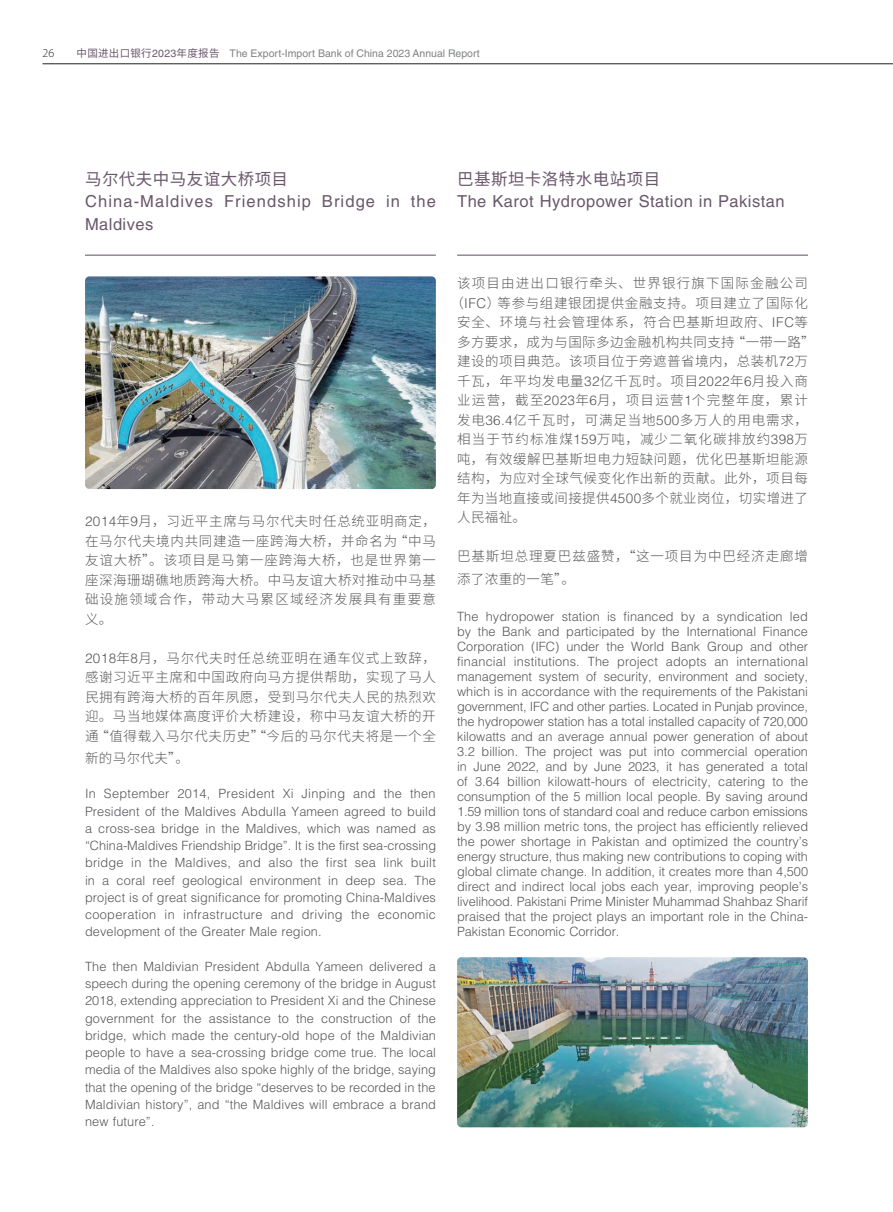
<style>
.page{position:relative;width:893px;height:1212px;background:#fff}
.page>*{position:absolute;margin:0;border:0;box-sizing:border-box;transform-origin:0 0}
.t1{font:16.5px/22.5px "Helvetica LT Std";letter-spacing:.065em;color:#6a576c}
.t2{font:16.5px "Helvetica LT Std";letter-spacing:.03em;color:#6a576c}
.t3{font:16.5px "Source Han Sans CN";letter-spacing:.03em;color:#6a576c}
.t4{font:300 13.5px/19.5px "Source Han Sans CN";letter-spacing:.05em;color:#57585a;text-align:justify}
.t5{font:300 13.5px "Source Han Sans CN";letter-spacing:.03em;color:#57585a}
.t6{font:300 13.5px "Source Han Sans CN";letter-spacing:.095em;color:#57585a}
.t7{font:300 13.5px "Source Han Sans CN";letter-spacing:.08em;color:#57585a}
.t8{font:300 13.5px "Source Han Sans CN";letter-spacing:.09em;color:#57585a}
.t9{font:300 12.75px/15px "Helvetica LT Std";letter-spacing:.01em;color:#57585a;text-align:justify}
.t10{font:300 12px "Myriad Pro";color:#231f20}
.t11{font:10.5px "Helvetica LT Std";color:#808285}
.s1{font-family:"Source Han Sans CN";color:#6a576c}
.s2{color:#6a576c}
.s3{font-family:"Helvetica LT Std"}
</style>
<div class="page">
<hr style="left:43px;top:64px;width:850px;height:1px;background:#231f20">
<hr style="left:85px;top:255px;width:351px;height:1px;background:#6a576c">
<hr style="left:457px;top:255px;width:351px;height:1px;background:#6a576c">
<img style="left:85px;top:276px;width:351px;height:213px">
<img style="left:457px;top:957px;width:351px;height:170px">
<p class="t10" style="left:43px;top:47px;width:13px">26</p>
<p class="t11" style="left:77px;top:47px;width:405px"><span class="s1">中国进出口银行</span><span class="s2">2023</span><span class="s1">年度报告</span> The Export-Import Bank of China 2023 Annual Report</p>
<p class="t3" style="left:85px;top:169px;width:205px">马尔代夫中马友谊大桥项目</p>
<p class="t1" style="left:85px;top:190px;width:353px">China-Maldives Friendship Bridge in the<br>Maldives</p>
<p class="t4" style="left:85px;top:512px;width:352px"><span class="s3">2014</span>年<span class="s3">9</span>月，习近平主席与马尔代夫时任总统亚明商定，在马尔代夫境内共同建造一座跨海大桥，并命名为“中马友谊大桥”。该项目是马第一座跨海大桥，也是世界第一座深海珊瑚礁地质跨海大桥。中马友谊大桥对推动中马基础设施领域合作，带动大马累区域经济发展具有重要意义。</p>
<p class="t4" style="left:85px;top:648px;width:352px"><span class="s3">2018</span>年<span class="s3">8</span>月，马尔代夫时任总统亚明在通车仪式上致辞，感谢习近平主席和中国政府向马方提供帮助，实现了马人民拥有跨海大桥的百年夙愿，受到马尔代夫人民的热烈欢迎。马当地媒体高度评价大桥建设，称中马友谊大桥的开通“值得载入马尔代夫历史”“今后的马尔代夫将是一个全</p>
<p class="t4" style="left:85px;top:749px;width:105px">新的马尔代夫”。</p>
<p class="t9" style="left:85px;top:785px;width:353px;line-height:17.2px">In September 2014, President Xi Jinping and the then President of the Maldives Abdulla Yameen agreed to build a cross-sea bridge in the Maldives, which was named as “China-Maldives Friendship Bridge”. It is the first sea-crossing bridge in the Maldives, and also the first sea link built in a coral reef geological environment in deep sea. The project is of great significance for promoting China-Maldives cooperation in infrastructure and driving the economic development of the Greater Male region.</p>
<p class="t9" style="left:85px;top:958px;width:352px;line-height:17.2px">The then Maldivian President Abdulla Yameen delivered a speech during the opening ceremony of the bridge in August 2018, extending appreciation to President Xi and the Chinese government for the assistance to the construction of the bridge, which made the century-old hope of the Maldivian people to have a sea-crossing bridge come true. The local media of the Maldives also spoke highly of the bridge, saying that the opening of the bridge “deserves to be recorded in the Maldivian history”, and “the Maldives will embrace a brand new future”.</p>
<p class="t3" style="left:457px;top:169px;width:205px">巴基斯坦卡洛特水电站项目</p>
<p class="t2" style="left:457px;top:192px;width:329px">The Karot Hydropower Station in Pakistan</p>
<p class="t8" style="left:457px;top:276px;width:352px">该项目由进出口银行牵头、世界银行旗下国际金融公司</p>
<p class="t4" style="left:450px;top:293px;width:359px">（<span class="s3">IFC</span>）等参与组建银团提供金融支持。项目建立了国际化</p>
<p class="t4" style="left:457px;top:313px;width:352px">安全、环境与社会管理体系，符合巴基斯坦政府、<span class="s3">IFC</span>等</p>
<p class="t5" style="left:457px;top:334px;width:359px">多方要求，成为与国际多边金融机构共同支持“一带一路”</p>
<p class="t4" style="left:457px;top:352px;width:352px">建设的项目典范。该项目位于旁遮普省境内，总装机<span class="s3">72</span>万</p>
<p class="t4" style="left:457px;top:371px;width:352px">千瓦，年平均发电量<span class="s3">32</span>亿千瓦时。项目<span class="s3">2022</span>年<span class="s3">6</span>月投入商</p>
<p class="t6" style="left:457px;top:393px;width:352px">业运营，截至<span class="s3">2023</span>年<span class="s3">6</span>月，项目运营<span class="s3">1</span>个完整年度，累计</p>
<p class="t4" style="left:457px;top:410px;width:352px">发电<span class="s3">36.4</span>亿千瓦时，可满足当地<span class="s3">500</span>多万人的用电需求，</p>
<p class="t7" style="left:457px;top:432px;width:352px">相当于节约标准煤<span class="s3">159</span>万吨，减少二氧化碳排放约<span class="s3">398</span>万</p>
<p class="t4" style="left:457px;top:449px;width:352px">吨，有效缓解巴基斯坦电力短缺问题，优化巴基斯坦能源</p>
<p class="t4" style="left:457px;top:469px;width:352px">结构，为应对全球气候变化作出新的贡献。此外，项目每</p>
<p class="t5" style="left:457px;top:490px;width:352px">年为当地直接或间接提供<span class="s3">4500</span>多个就业岗位，切实增进了</p>
<p class="t4" style="left:457px;top:508px;width:71px">人民福祉。</p>
<p class="t4" style="left:457px;top:545px;width:352px;line-height:22.5px">巴基斯坦总理夏巴兹盛赞，“这一项目为中巴经济走廊增添了浓重的一笔”。</p>
<p class="t9" style="left:457px;top:609px;width:353px">The hydropower station is financed by a syndication led by the Bank and participated by the International Finance Corporation (IFC) under the World Bank Group and other financial institutions. The project adopts an international management system of security, environment and society, which is in accordance with the requirements of the Pakistani government, IFC and other parties. Located in Punjab province, the hydropower station has a total installed capacity of 720,000 kilowatts and an average annual power generation of about 3.2 billion. The project was put into commercial operation in June 2022, and by June 2023, it has generated a total of 3.64 billion kilowatt-hours of electricity, catering to the consumption of the 5 million local people. By saving around 1.59 million tons of standard coal and reduce carbon emissions by 3.98 million metric tons, the project has efficiently relieved the power shortage in Pakistan and optimized the country’s energy structure, thus making new contributions to coping with global climate change. In addition, it creates more than 4,500 direct and indirect local jobs each year, improving people’s livelihood. Pakistani Prime Minister Muhammad Shahbaz Sharif praised that the project plays an important role in the China-Pakistan Economic Corridor.</p>
</div>
